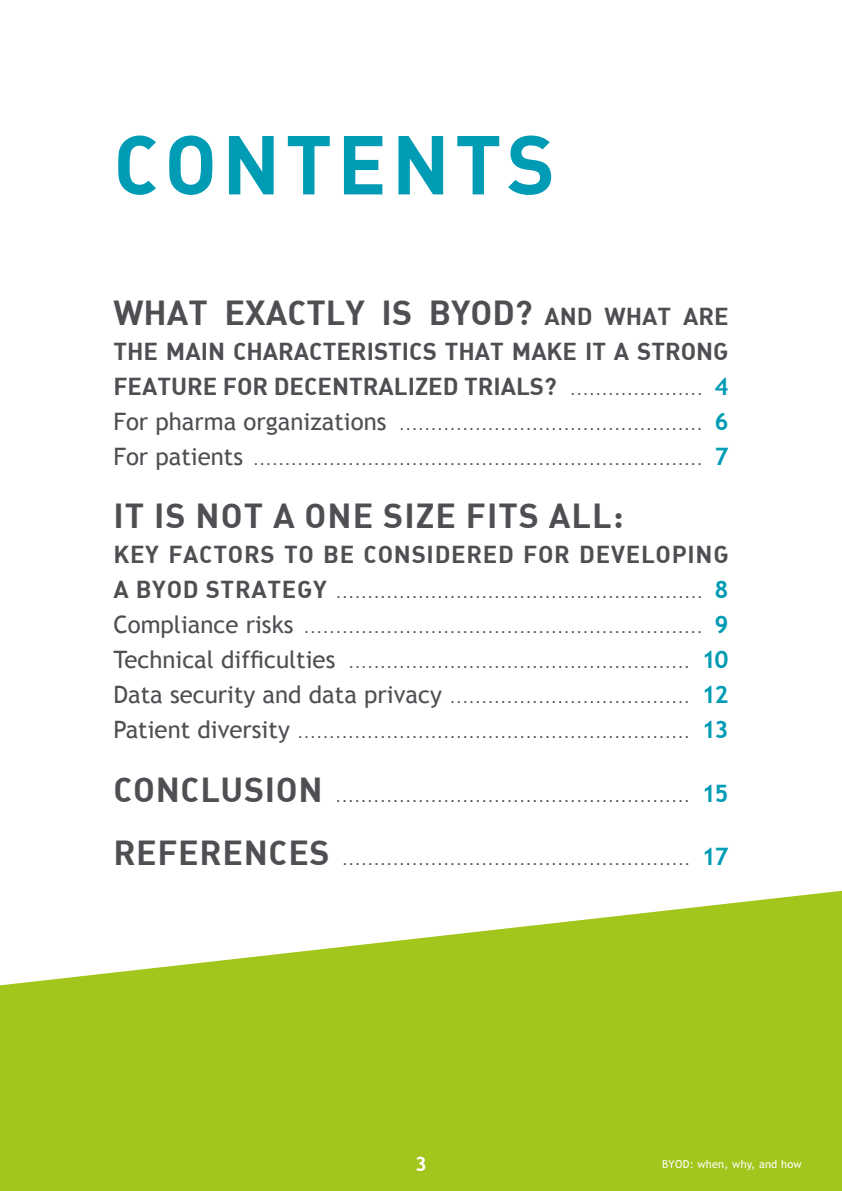
<style>
.page{position:relative;width:842px;height:1191px;background:#a2c61c}
.page>*{position:absolute;margin:0;border:0;box-sizing:border-box;transform-origin:0 0}
.t1{font:82px "DIN Bold Alternate";letter-spacing:.06em;color:#009bb4}
.t2{font:34px "DIN Bold Alternate";color:#4d4f53}
.t3{font:34px "DIN Bold Alternate";letter-spacing:.03em;color:#4d4f53}
.t4{font:300 24px/35px "DIN";color:#4d4f53}
.t5{font:24px/35px "DIN Bold Alternate";color:#4d4f53}
.t6{font:24px "DIN Bold Alternate";letter-spacing:.03em;color:#4d4f53}
.t7{font:700 20px "Trebuchet MS";color:#fff}
.t8{font:11px "Trebuchet MS";letter-spacing:.02em;color:#fff}
.s1{font-size:24px}
.s2{font-family:"DIN";font-weight:300}
.s3{font-family:"Trebuchet MS";font-weight:700;color:#009bb4}
.s4{font-family:"Trebuchet MS";font-weight:400}
.s5{font-family:"DIN Bold Alternate";font-weight:400}
.s6{font-family:"DIN Bold Alternate";font-weight:400;font-size:34px}
</style>
<div class="page">
<div style="left:0;top:0;width:842px;height:985px;background:#fff"></div>
<h1 class="t1" style="left:113px;top:111px;width:443px">CONTENTS</h1>
<h2 class="t2" style="left:113px;top:290px;width:617px">WHAT EXACTLY IS BYOD? <span class="s1">AND WHAT ARE</span></h2>
<p class="t5" style="left:113px;top:332px;width:617px">THE MAIN CHARACTERISTICS THAT MAKE IT A STRONG<br>FEATURE FOR DECENTRALIZED TRIALS? <span class="s2">.....................</span> <span class="s3">4</span></p>
<p class="t4" style="left:113px;top:403px;width:617px"><span class="s4">For pharma organizations</span> ................................................ <span class="s3">6<br></span><span class="s4">For patients</span> ....................................................................... <span class="s3">7</span></p>
<h2 class="t3" style="left:113px;top:493px;width:512px">IT IS NOT A ONE SIZE FITS ALL:</h2>
<p class="t6" style="left:113px;top:539px;width:617px">KEY FACTORS TO BE CONSIDERED FOR DEVELOPING</p>
<p class="t4" style="left:113px;top:572px;width:617px;text-align:justify"><span class="s5">A BYOD STRATEGY</span> .......................................................... <span class="s3">8<br></span><span class="s4">Compliance risks</span> ............................................................... <span class="s3">9<br></span><span class="s4">Technical difficulties</span> ...................................................... <span class="s3">10<br></span><span class="s4">Data security and data privacy</span> ...................................... <span class="s3">12<br></span><span class="s4">Patient diversity</span> .............................................................. <span class="s3">13</span></p>
<p class="t4" style="left:113px;top:775px;width:617px"><span class="s6">CONCLUSION</span> ........................................................ <span class="s3">15</span></p>
<p class="t4" style="left:113px;top:838px;width:617px"><span class="s6">REFERENCES</span> ....................................................... <span class="s3">17</span></p>
<p class="t7" style="left:415px;top:1151px;width:13px">3</p>
<p class="t8" style="left:662px;top:1157px;width:141px">BYOD: when, why, and how</p>
</div>
